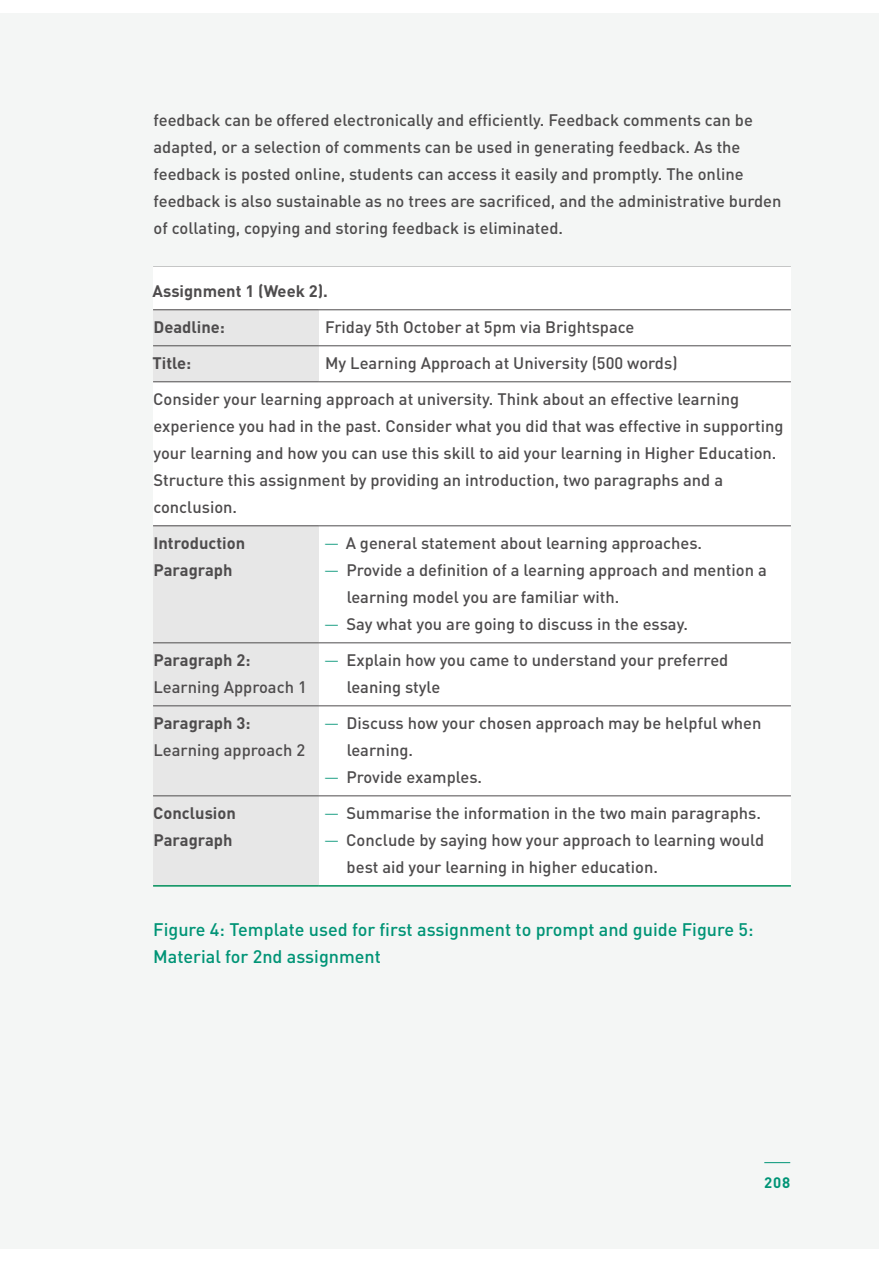
<style>
.page{position:relative;width:893px;height:1263px;background:#fff}
.page>*{position:absolute;margin:0;border:0;box-sizing:border-box;transform-origin:0 0}
.t1{font:500 18px/27px "DIN Pro";color:#009476}
.t2{font:500 16.5px/27px "DIN Pro";color:#4e4c4d}
.t3{font:700 16.5px/27px "DIN Pro";color:#4e4c4d}
.t4{font:700 15px "DIN Pro";color:#009476}
.s1{font-weight:300;font-size:18px;color:#009476}
.s2{font-weight:700}
</style>
<div class="page">
<div style="left:0;top:14px;width:879px;height:1235px;background:#f4f6f5"></div>
<div style="left:153px;top:382px;width:638px;height:144px;background:#fff"></div>
<div style="left:319px;top:526px;width:472px;height:117px;background:#fff"></div>
<div style="left:319px;top:796px;width:472px;height:90px;background:#fff"></div>
<svg style="left:764px;top:1162px;width:26px;height:1px"></svg>
<div style="left:153px;top:267px;width:638px;height:43px;background:#fff"></div>
<div style="left:319px;top:310px;width:472px;height:36px;background:#fff"></div>
<div style="left:319px;top:346px;width:472px;height:36px;background:#fff"></div>
<div style="left:319px;top:643px;width:472px;height:63px;background:#fff"></div>
<div style="left:319px;top:706px;width:472px;height:90px;background:#fff"></div>
<div style="left:153px;top:310px;width:166px;height:36px;background:#e7e7e7"></div>
<div style="left:153px;top:346px;width:166px;height:36px;background:#e7e7e7"></div>
<hr style="left:153px;top:310px;width:166px;height:1px;background:#4e4c4d">
<hr style="left:319px;top:310px;width:472px;height:1px;background:#4e4c4d">
<hr style="left:153px;top:346px;width:166px;height:1px;background:#4e4c4d">
<hr style="left:319px;top:346px;width:472px;height:1px;background:#4e4c4d">
<hr style="left:153px;top:382px;width:166px;height:1px;background:#4e4c4d">
<hr style="left:319px;top:382px;width:472px;height:1px;background:#4e4c4d">
<div style="left:153px;top:526px;width:166px;height:117px;background:#e7e7e7"></div>
<div style="left:153px;top:643px;width:166px;height:63px;background:#e7e7e7"></div>
<div style="left:153px;top:706px;width:166px;height:90px;background:#e7e7e7"></div>
<div style="left:153px;top:796px;width:166px;height:90px;background:#e7e7e7"></div>
<hr style="left:153px;top:526px;width:166px;height:1px;background:#4e4c4d">
<hr style="left:319px;top:526px;width:472px;height:1px;background:#4e4c4d">
<hr style="left:153px;top:643px;width:166px;height:1px;background:#4e4c4d">
<hr style="left:319px;top:643px;width:472px;height:1px;background:#4e4c4d">
<hr style="left:153px;top:706px;width:166px;height:1px;background:#4e4c4d">
<hr style="left:319px;top:706px;width:472px;height:1px;background:#4e4c4d">
<hr style="left:153px;top:796px;width:166px;height:1px;background:#4e4c4d">
<hr style="left:319px;top:796px;width:472px;height:1px;background:#4e4c4d">
<hr style="left:153px;top:885px;width:166px;height:2px;background:#008f5a">
<hr style="left:319px;top:885px;width:472px;height:2px;background:#008f5a">
<p class="t2" style="left:154px;top:106px;width:629px">feedback can be offered electronically and effciently. Feedback comments can be adapted, or a selection of comments can be used in generating feedback. As the feedback is posted online, students can access it easily and promptly. The online feedback is also sustainable as no trees are sacrifced, and the administrative burden of collating, copying and storing feedback is eliminated.</p>
<p class="t3" style="left:153px;top:277px;width:177px">Assignment 1 (Week 2).</p>
<p class="t3" style="left:153px;top:313px;width:73px">Deadline:</p>
<p class="t2" style="left:325px;top:313px;width:311px">Friday 5th October at 5pm via Brightspace</p>
<p class="t3" style="left:152px;top:349px;width:40px">Title:</p>
<p class="t2" style="left:325px;top:349px;width:354px">My Learning Approach at University (500 words)</p>
<p class="t2" style="left:153px;top:385px;width:632px">Consider your learning approach at university. Think about an effective learning experience you had in the past. Consider what you did that was effective in supporting your learning and how you can use this skill to aid your learning in Higher Education.<br>Structure this assignment by providing an introduction, two paragraphs and a conclusion.</p>
<p class="t3" style="left:153px;top:529px;width:93px">Introduction<br>Paragraph</p>
<p class="t2" style="left:324px;top:529px;width:380px"><span class="s1">—</span> A general statement about learning approaches.</p>
<p class="t2" style="left:347px;top:556px;width:422px;text-indent:-23px"><span class="s1">—</span> Provide a defnition of a learning approach and mention a learning model you are familiar with.</p>
<p class="t2" style="left:324px;top:610px;width:366px"><span class="s1">—</span> Say what you are going to discuss in the essay.</p>
<p class="t2" style="left:153px;top:646px;width:155px"><span class="s2">Paragraph 2:<br></span>Learning Approach 1</p>
<p class="t2" style="left:347px;top:646px;width:383px;text-indent:-23px"><span class="s1">—</span> Explain how you came to understand your preferred leaning style</p>
<p class="t2" style="left:153px;top:709px;width:153px"><span class="s2">Paragraph 3:<br></span>Learning approach 2</p>
<p class="t2" style="left:347px;top:709px;width:416px;text-indent:-23px"><span class="s1">—</span> Discuss how your chosen approach may be helpful when learning.</p>
<p class="t2" style="left:324px;top:763px;width:160px"><span class="s1">—</span> Provide examples.</p>
<p class="t3" style="left:153px;top:799px;width:84px">Conclusion<br>Paragraph</p>
<p class="t2" style="left:324px;top:799px;width:439px"><span class="s1">—</span> Summarise the information in the two main paragraphs.</p>
<p class="t2" style="left:347px;top:826px;width:419px;text-indent:-23px"><span class="s1">—</span> Conclude by saying how your approach to learning would best aid your learning in higher education.</p>
<p class="t1" style="left:153px;top:915px;width:602px">Figure 4: Template used for frst assignment to prompt and guide Figure 5:<br>Material for 2nd assignment</p>
<p class="t4" style="left:764px;top:1172px;width:27px">208</p>
</div>
